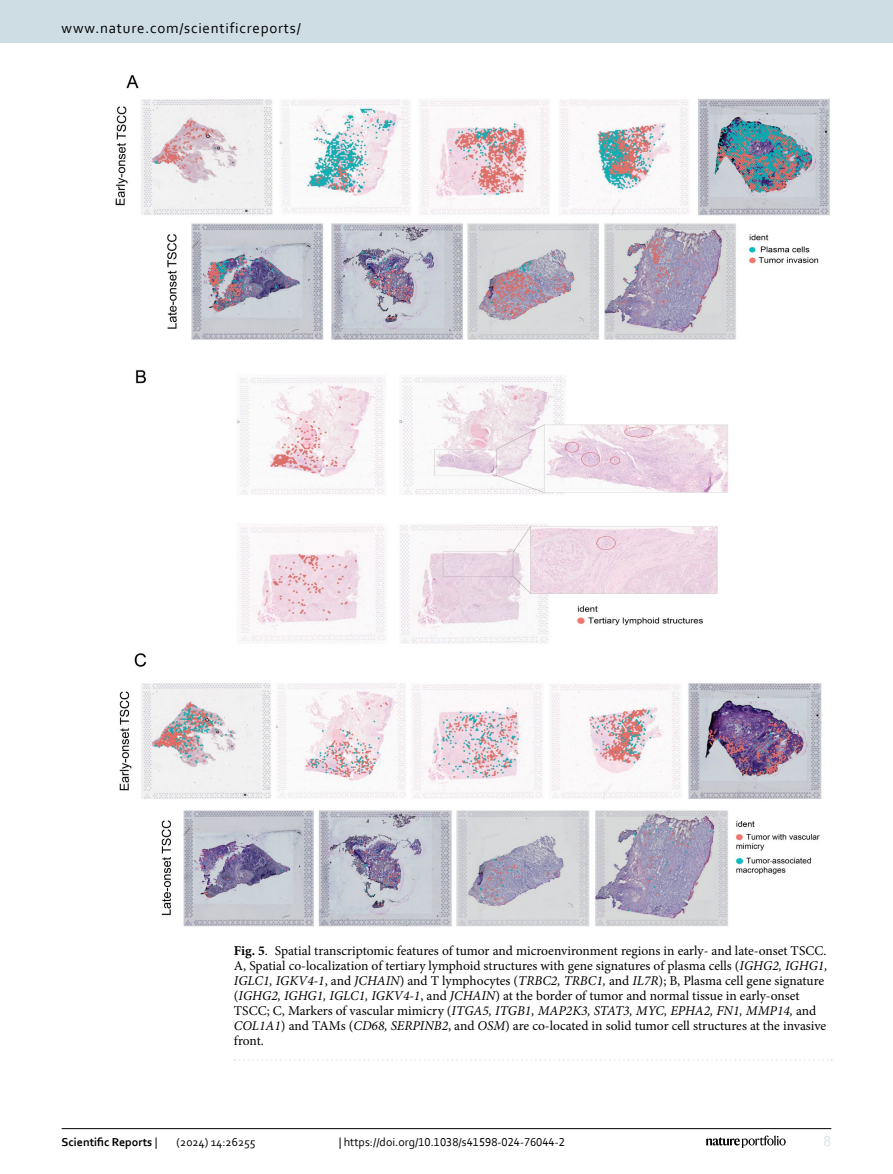
<style>
.page{position:relative;width:893px;height:1174px;background:#fff}
.page>*{position:absolute;margin:0;border:0;box-sizing:border-box;transform-origin:0 0}
.t1{font:15px "Corbel";letter-spacing:.05em;color:#000}
.t2{font:15px "Corbel";color:#d9e4eb}
.Figure_Caption{font:13.5px/15px "Minion Pro";letter-spacing:-.005em;color:#000}
.t3{font:12px "Corbel";color:#000}
.t4{font:700 12px "Corbel";color:#000}
.s1{font-weight:700}
.s2{font-style:italic}
.s3{font-weight:400}
</style>
<div class="page">
<img style="left:116px;top:76px;width:714px;height:850px">
<svg style="left:235px;top:1059px;width:597px;height:1px"></svg>
<hr style="left:62px;top:1128px;width:769px;height:1px;background:#000">
<svg style="left:706px;top:1135px;width:80px;height:12px"></svg>
<div style="left:0;top:0;width:893px;height:43px;background:#cedde4"></div>
<p class="t1" style="left:62px;top:18px;width:241px">www.nature.com/scientificreports/</p>
<p class="Figure_Caption" style="left:234px;top:942px;width:595px"><span class="s1">Fig. 5</span>. Spatial transcriptomic features of tumor and microenvironment regions in early- and late-onset TSCC.<br>A, Spatial co-localization of tertiary lymphoid structures with gene signatures of plasma cells (<span class="s2">IGHG2, IGHG1, IGLC1, IGKV4-1</span>, and <span class="s2">JCHAIN</span>) and T lymphocytes (<span class="s2">TRBC2, TRBC1,</span> and <span class="s2">IL7R</span>); B, Plasma cell gene signature (<span class="s2">IGHG2, IGHG1, IGLC1, IGKV4-1</span>, and <span class="s2">JCHAIN</span>) at the border of tumor and normal tissue in early-onset TSCC; C, Markers of vascular mimicry (<span class="s2">ITGA5, ITGB1, MAP2K3, STAT3, MYC, EPHA2, FN1, MMP14,</span> and <span class="s2">COL1A1</span>) and TAMs (<span class="s2">CD68, SERPINB2</span>, and <span class="s2">OSM</span>) are co-located in solid tumor cell structures at the invasive front.</p>
<p class="t4" style="left:62px;top:1134px;width:97px">Scientific Reports <span class="s3">|</span></p>
<p class="t3" style="left:177px;top:1134px;width:81px">(2024) 14:26255</p>
<p class="t3" style="left:339px;top:1134px;width:228px">| https://doi.org/10.1038/s41598-024-76044-2</p>
<p class="t2" style="left:824px;top:1132px;width:9px">8</p>
</div>
